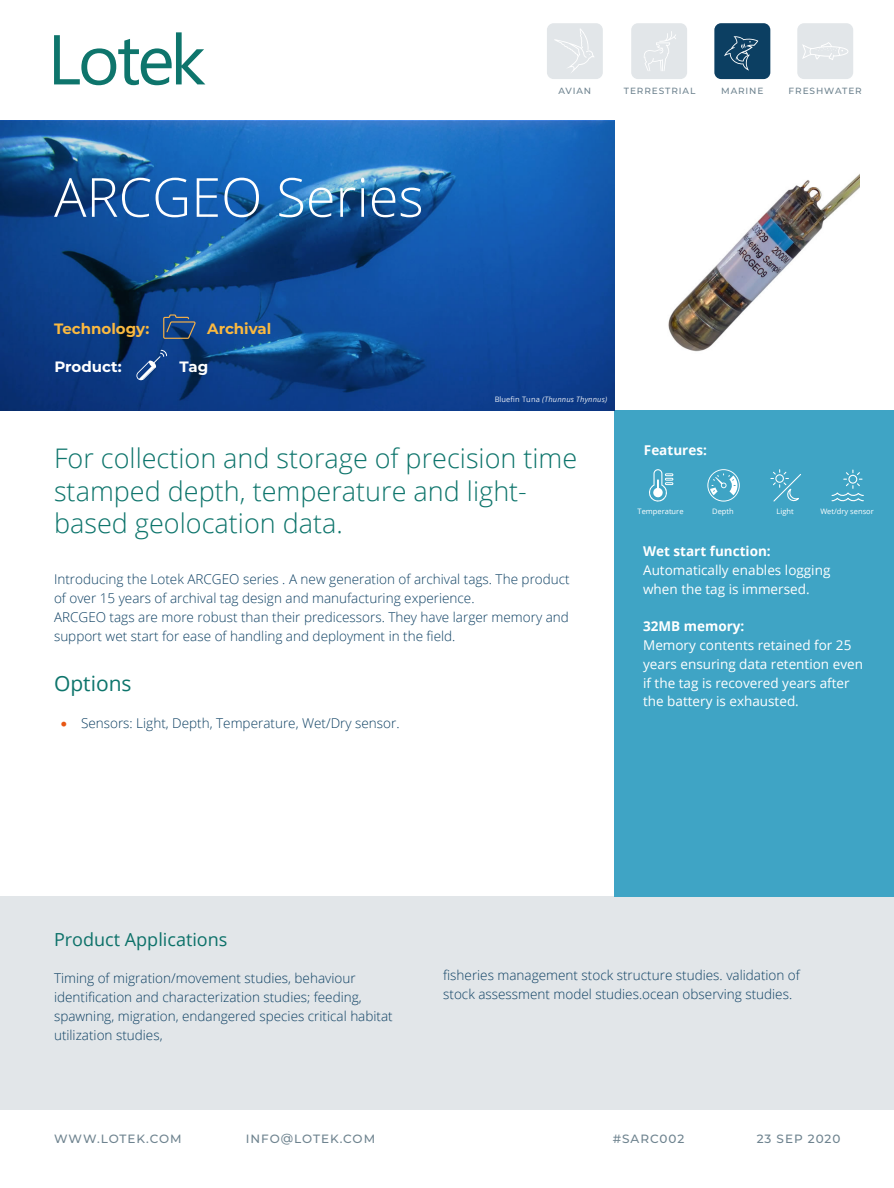
<style>
.page{position:relative;width:894px;height:1188px;background:#fff}
.page>*{position:absolute;margin:0;border:0;box-sizing:border-box;transform-origin:0 0}
.t1{font:300 54px "Open Sans";color:#fff}
.Heading_1{font:300 27px/32.4px "Open Sans";color:#0e756c}
.t2{font:21px "Open Sans";color:#0e756c}
.Heading_3{font:18px "Open Sans";color:#0c7169}
.t3{font:700 15px "Montserrat";color:#fab940}
.t4{font:700 15px "Montserrat";color:#fff}
.t5{font:300 13.5px "Open Sans";color:#0c3f62}
.Sidebar_Text{font:13.5px/18.8px "Open Sans";color:#fff}
.Sidebar_Text-2{font:700 13.5px "Open Sans";color:#fff}
.t6{font:500 12px "Montserrat";letter-spacing:.08em;color:#6e838f}
.t7{font:500 9px "Montserrat";letter-spacing:.1em;color:#6e838f}
.Sidebar_Icon_Text{font:7.5px "Open Sans";color:#fff}
.t8{font:italic 7.5px "Open Sans";letter-spacing:.02em;color:#fff}
.s1{font-style:normal}
.s2{color:#e75613}
</style>
<div class="page">
<div style="left:0;top:896px;width:893px;height:214px;background:#e2e6e9"></div>
<div style="left:613px;top:410px;width:280px;height:486px;background:#3fa4c5"></div>
<div style="left:797px;top:23px;width:55px;height:56px;background:#e2e6e9;border-radius:7px"></div>
<svg style="left:802px;top:42px;width:46px;height:18px"></svg>
<div style="left:631px;top:23px;width:55px;height:56px;background:#e2e6e9;border-radius:7px"></div>
<svg style="left:644px;top:31px;width:32px;height:40px"></svg>
<div style="left:546px;top:23px;width:56px;height:56px;background:#e2e6e9;border-radius:7px"></div>
<svg style="left:554px;top:28px;width:40px;height:45px"></svg>
<svg style="left:54px;top:32px;width:151px;height:53px"></svg>
<svg style="left:831px;top:469px;width:32px;height:32px"></svg>
<svg style="left:770px;top:469px;width:30px;height:33px"></svg>
<svg style="left:707px;top:469px;width:32px;height:33px"></svg>
<svg style="left:649px;top:469px;width:24px;height:33px"></svg>
<svg style="left:0;top:121px;width:613px;height:289px;background:#13509a"></svg>
<img style="left:668px;top:175px;width:190px;height:177px">
<svg style="left:136px;top:350px;width:31px;height:30px"></svg>
<svg style="left:163px;top:314px;width:32px;height:25px"></svg>
<div style="left:714px;top:23px;width:56px;height:56px;background:#0c3f62;border-radius:7px"></div>
<svg style="left:724px;top:36px;width:34px;height:35px"></svg>
<p class="t1" style="left:54px;top:160px;width:371px">ARCGEO Series</p>
<p class="t3" style="left:54px;top:318px;width:97px">Technology:</p>
<p class="t4" style="left:54px;top:356px;width:69px">Product:</p>
<p class="t3" style="left:207px;top:318px;width:65px">Archival</p>
<p class="t4" style="left:179px;top:356px;width:30px">Tag</p>
<p class="t7" style="left:558px;top:84px;width:34px">AVIAN</p>
<p class="t7" style="left:623px;top:84px;width:73px">TERRESTRIAL</p>
<p class="t7" style="left:720px;top:84px;width:44px">MARINE</p>
<p class="t7" style="left:788px;top:84px;width:75px">FRESHWATER</p>
<p class="t8" style="left:494px;top:394px;width:114px"><span class="s1">Bluefin Tuna</span> (Thunnus Thynnus)</p>
<p class="Heading_1" style="left:54px;top:442px;width:524px">For collection and storage of precision time</p>
<p class="Heading_1" style="left:54px;top:474px;width:474px">stamped depth, temperature and light&shy;based geolocation data.</p>
<p class="t5" style="left:54px;top:570px;width:517px">Introducing the Lotek ARCGEO series . A new generation of archival tags. The product</p>
<p class="t5" style="left:54px;top:589px;width:422px">of over 15 years of archival tag design and manufacturing experience.</p>
<p class="t5" style="left:54px;top:608px;width:516px">ARCGEO tags are more robust than their predicessors. They have larger memory and</p>
<p class="t5" style="left:54px;top:626px;width:403px">support wet start for ease of handling and deployment in the field.</p>
<p class="t2" style="left:54px;top:669px;width:79px">Options</p>
<p class="t5" style="left:61px;top:714px;width:340px"><span class="s2">•</span> Sensors: Light, Depth, Temperature, Wet/Dry sensor.</p>
<p class="Sidebar_Text-2" style="left:643px;top:440px;width:64px">Features:</p>
<p class="Sidebar_Icon_Text" style="left:637px;top:506px;width:47px">Temperature</p>
<p class="Sidebar_Icon_Text" style="left:712px;top:506px;width:23px">Depth</p>
<p class="Sidebar_Icon_Text" style="left:776px;top:506px;width:19px">Light</p>
<p class="Sidebar_Icon_Text" style="left:820px;top:506px;width:55px">Wet/dry sensor</p>
<p class="Sidebar_Text-2" style="left:643px;top:542px;width:129px">Wet start function:</p>
<p class="Sidebar_Text" style="left:643px;top:561px;width:189px">Automatically enables logging when the tag is immersed.</p>
<p class="Sidebar_Text-2" style="left:643px;top:617px;width:103px">32MB memory:</p>
<p class="Sidebar_Text" style="left:643px;top:636px;width:221px">Memory contents retained for 25 years ensuring data retention even if the tag is recovered years after the battery is exhausted.</p>
<p class="Heading_3" style="left:54px;top:927px;width:175px">Product Applications</p>
<p class="t5" style="left:54px;top:969px;width:303px">Timing of migration/movement studies, behaviour</p>
<p class="t5" style="left:54px;top:988px;width:309px">identification and characterization studies; feeding,</p>
<p class="t5" style="left:54px;top:1007px;width:340px">spawning, migration, endangered species critical habitat</p>
<p class="t5" style="left:54px;top:1025px;width:110px">utilization studies,</p>
<p class="t5" style="left:443px;top:966px;width:358px">fisheries management stock structure studies. validation of</p>
<p class="t5" style="left:443px;top:985px;width:350px">stock assessment model studies.ocean observing studies.</p>
<p class="t6" style="left:54px;top:1130px;width:129px">WWW.LOTEK.COM</p>
<p class="t6" style="left:246px;top:1130px;width:131px">INFO@LOTEK.COM</p>
<p class="t6" style="left:612px;top:1130px;width:73px">#SARC002</p>
<p class="t6" style="left:756px;top:1130px;width:85px">23 Se p 2020</p>
</div>
